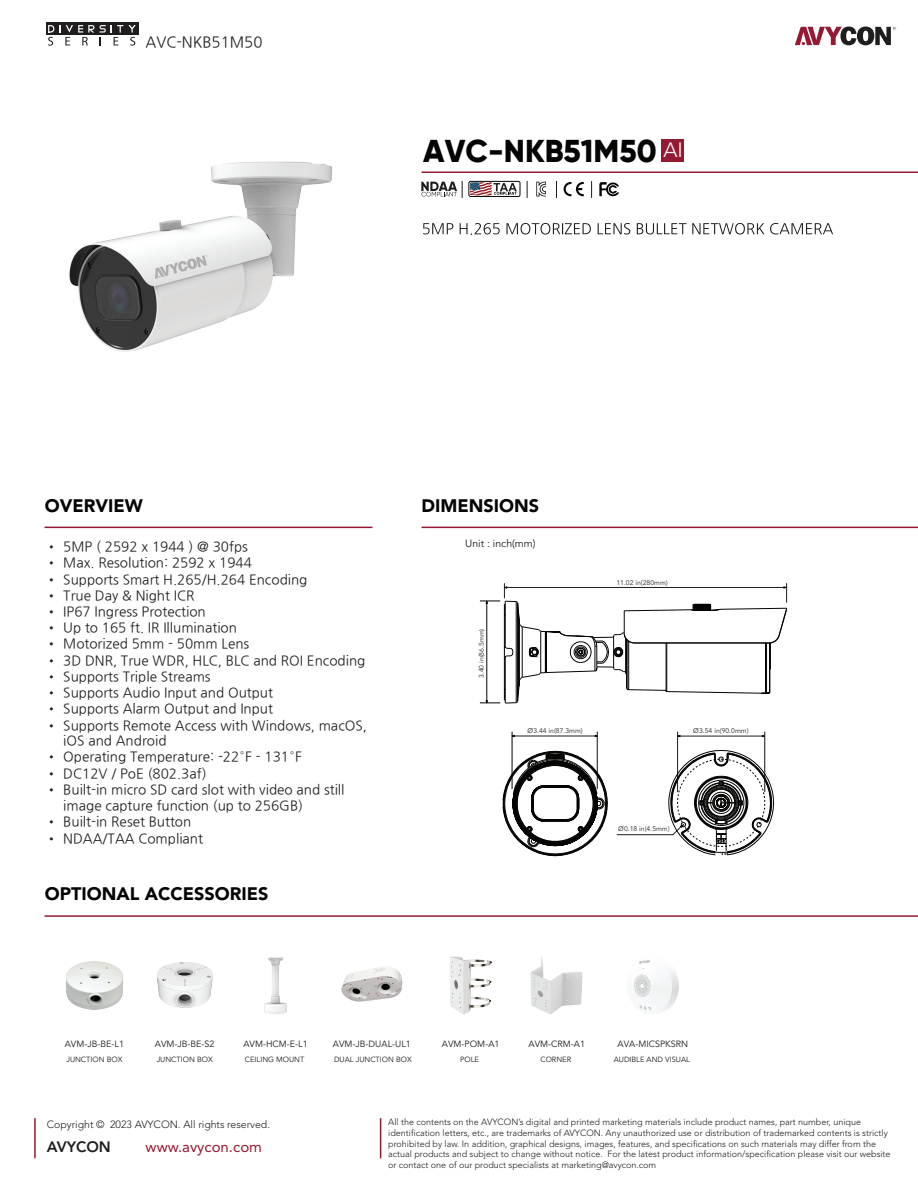
<style>
.page{position:relative;width:918px;height:1188px;background:#fff}
.page>*{position:absolute;margin:0;border:0;box-sizing:border-box;transform-origin:0 0}
.t1{font:800 31.5px "Gilroy";color:#040503}
.t2{font:900 18px "Avenir LT Std";color:#040503}
.t3{font:15px "Avenir LT Std";color:#951932}
.t4{font:15px "Nanum Gothic";color:#201d1e}
.t5{font:800 15px "Avenir LT Std";color:#201d1e}
.t6{font:13.5px/15.5px "Nanum Gothic";color:#201d1e}
.t7{font:300 10.5px "Avenir LT Std";color:#201d1e}
.t8{font:10.5px "Avenir LT Std";color:#201d1d}
.t9{font:300 9px/10.8px "Avenir LT Std";color:#201d1e}
.t10{font:9px "Avenir LT Std";color:#201d1d}
.t11{font:7.5px "Avenir LT Std";color:#201d1d}
.t12{font:6.9px "Avenir LT Std";color:#404041}
.s1{font-weight:300;font-size:10.5px}
</style>
<div class="page">
<hr style="left:422px;top:527px;width:496px;height:1px;background:#931a32">
<hr style="left:45px;top:915px;width:873px;height:2px;background:#931a32">
<hr style="left:422px;top:172px;width:496px;height:1px;background:#931a32">
<svg style="left:795px;top:27px;width:101px;height:18px"></svg>
<div style="left:46px;top:23px;width:92px;height:12px;background:#201d1e"></div>
<svg style="left:48px;top:25px;width:88px;height:21px"></svg>
<img style="left:69px;top:161px;width:263px;height:191px">
<svg style="left:556px;top:181px;width:1px;height:17px"></svg>
<svg style="left:527px;top:181px;width:1px;height:17px"></svg>
<svg style="left:591px;top:181px;width:1px;height:17px"></svg>
<svg style="left:599px;top:182px;width:20px;height:14px"></svg>
<svg style="left:564px;top:182px;width:20px;height:14px"></svg>
<svg style="left:536px;top:181px;width:10px;height:16px"></svg>
<svg style="left:423px;top:223px;width:410px;height:12px"></svg>
<div style="left:661px;top:139px;width:23px;height:23px;background:#941a31"></div>
<svg style="left:421px;top:181px;width:42px;height:17px"></svg>
<div style="left:469px;top:181px;width:51px;height:16px;border:1px solid #040503;border-radius:2px"></div>
<svg style="left:470px;top:182px;width:47px;height:13px"></svg>
<hr style="left:45px;top:527px;width:328px;height:1px;background:#931a32">
<hr style="left:514px;top:736px;width:82px;height:1px;background:#201d1e">
<hr style="left:512px;top:732px;width:1px;height:57px;background:#201d1e">
<hr style="left:597px;top:732px;width:1px;height:57px;background:#201d1e">
<hr style="left:679px;top:736px;width:83px;height:1px;background:#201d1e">
<hr style="left:765px;top:732px;width:1px;height:60px;background:#201d1e">
<hr style="left:677px;top:732px;width:1px;height:60px;background:#201d1e">
<svg style="left:480px;top:583px;width:307px;height:121px"></svg>
<svg style="left:503px;top:751px;width:104px;height:105px"></svg>
<svg style="left:617px;top:750px;width:157px;height:105px"></svg>
<hr style="left:34px;top:1118px;width:2px;height:40px;background:#951932">
<hr style="left:380px;top:1118px;width:1px;height:40px;background:#951932">
<img style="left:264px;top:957px;width:23px;height:57px">
<img style="left:634px;top:960px;width:45px;height:53px">
<img style="left:450px;top:956px;width:42px;height:59px">
<img style="left:341px;top:967px;width:62px;height:35px">
<img style="left:530px;top:957px;width:53px;height:58px">
<img style="left:66px;top:961px;width:57px;height:49px">
<img style="left:156px;top:962px;width:57px;height:46px">
<p class="t4" style="left:146px;top:35px;width:118px">AVC-NKB51M50</p>
<h1 class="t1" style="left:423px;top:131px;width:261px">AVC-NKB51M50 <sup>AI</sup></h1>
<h2 class="t2" style="left:45px;top:495px;width:99px">OVERVIEW</h2>
<h2 class="t2" style="left:422px;top:495px;width:119px">DIMENSIONS</h2>
<p class="t6" style="left:45px;top:539px;width:204px">• 5MP ( 2592 x 1944 ) @ 30fps</p>
<p class="t6" style="left:45px;top:556px;width:208px">• Max. Resolution: 2592 x 1944</p>
<p class="t6" style="left:45px;top:572px;width:264px">• Supports Smart H.265/H.264 Encoding</p>
<p class="t6" style="left:45px;top:588px;width:151px">• True Day &amp; Night ICR</p>
<p class="t6" style="left:45px;top:604px;width:162px">• IP67 Ingress Protection</p>
<p class="t6" style="left:45px;top:620px;width:193px">• Up to 165 ft. IR Illumination</p>
<p class="t6" style="left:45px;top:637px;width:205px">• Motorized 5mm - 50mm Lens</p>
<p class="t6" style="left:45px;top:653px;width:322px">• 3D DNR, True WDR, HLC, BLC and ROI Encoding</p>
<p class="t6" style="left:45px;top:669px;width:167px">• Supports Triple Streams</p>
<p class="t6" style="left:45px;top:685px;width:229px">• Supports Audio Input and Output</p>
<p class="t6" style="left:45px;top:701px;width:229px">• Supports Alarm Output and Input</p>
<p class="t6" style="left:63px;top:718px;width:305px;text-indent:-18px">• Supports Remote Access with Windows, macOS, iOS and Android</p>
<p class="t6" style="left:45px;top:750px;width:258px">• Operating Temperature: -22°F - 131°F</p>
<p class="t6" style="left:45px;top:766px;width:163px">• DC12V / PoE (802.3af)</p>
<p class="t6" style="left:63px;top:782px;width:283px;line-height:16.2px;text-indent:-18px">• Built-in micro SD card slot with video and still image capture function (up to 256GB)</p>
<p class="t6" style="left:45px;top:814px;width:147px">• Built-in Reset Button</p>
<p class="t6" style="left:45px;top:831px;width:159px">• NDAA/TAA Compliant</p>
<h2 class="t2" style="left:45px;top:883px;width:225px">OPTIONAL ACCESSORIES</h2>
<p class="t8" style="left:465px;top:538px;width:72px">Unit : inch(mm)</p>
<p class="t12" style="left:478px;top:678px;width:51px;rotate:-90deg">3.40 in(86.5mm)</p>
<p class="t12" style="left:616px;top:578px;width:53px">11.02 in(280mm)</p>
<p class="t12" style="left:527px;top:727px;width:57px"><span class="s1">ø</span>3.44 in(87.3mm)</p>
<p class="t12" style="left:693px;top:727px;width:57px"><span class="s1">ø</span>3.54 in(90.0mm)</p>
<p class="t12" style="left:618px;top:825px;width:53px"><span class="s1">ø</span>0.18 in(4.5mm)</p>
<p class="t10" style="left:65px;top:1039px;width:61px">AVM-JB-BE-L1</p>
<p class="t10" style="left:155px;top:1039px;width:61px">AVM-JB-BE-S2</p>
<p class="t11" style="left:66px;top:1055px;width:58px">JUNCTION BOX</p>
<p class="t11" style="left:157px;top:1055px;width:58px">JUNCTION BOX</p>
<p class="t10" style="left:243px;top:1039px;width:66px">AVM-HCM-E-L1</p>
<p class="t11" style="left:245px;top:1055px;width:61px">CEILING MOUNT</p>
<p class="t10" style="left:333px;top:1039px;width:79px">AVM-JB-DUAL-UL1</p>
<p class="t11" style="left:334px;top:1055px;width:79px">DUAL JUNCTION BOX</p>
<p class="t10" style="left:442px;top:1039px;width:59px">AVM-POM-A1</p>
<p class="t11" style="left:460px;top:1055px;width:20px">POLE</p>
<p class="t10" style="left:529px;top:1039px;width:58px">AVM-CRM-A1</p>
<p class="t11" style="left:540px;top:1055px;width:32px">CORNER</p>
<p class="t10" style="left:618px;top:1039px;width:72px">AVA-MICSPKSRN</p>
<p class="t11" style="left:614px;top:1055px;width:78px">AUDIBLE AND VISUAL</p>
<p class="t7" style="left:47px;top:1118px;width:225px">Copyright © 2023 AVYCON. All rights reserved.</p>
<p class="t9" style="left:388px;top:1117px;width:504px">All the contents on the AVYCON’s digital and printed marketing materials include product names, part number, unique identification letters, etc., are trademarks of AVYCON. Any unauthorized use or distribution of trademarked contents is strictly prohibited by law. In addition, graphical designs, images, features, and specifications on such materials may differ from the actual products and subject to change without notice. For the latest product information/specification please visit our website or contact one of our product specialists at marketing@avycon.com</p>
<p class="t5" style="left:47px;top:1138px;width:66px">AVYCON</p>
<p class="t3" style="left:146px;top:1138px;width:118px">www.avycon.com</p>
</div>
